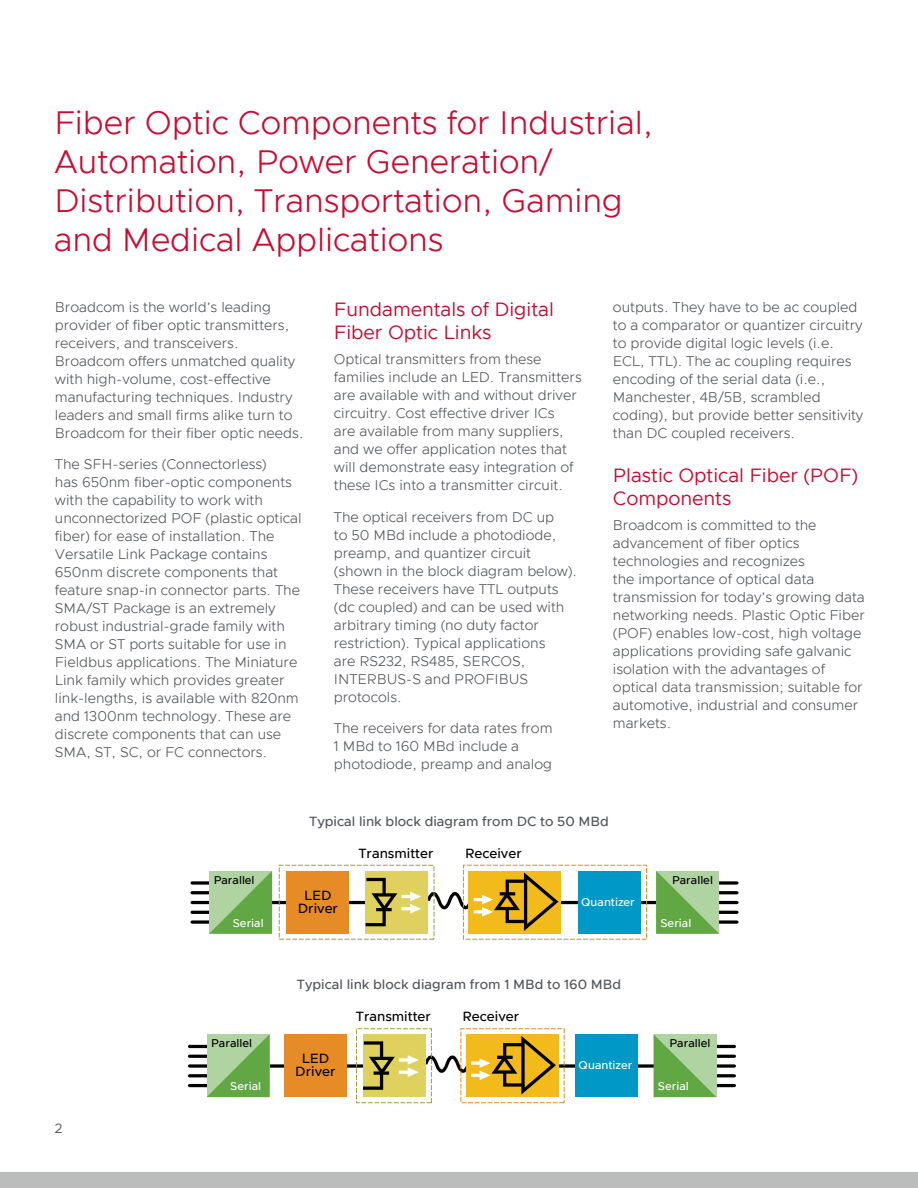
<style>
.page{position:relative;width:918px;height:1188px;background:#fff}
.page>*{position:absolute;margin:0;border:0;box-sizing:border-box;transform-origin:0 0}
.t1{font:300 33px/39px "Metropolis";color:#cc092f}
.t2{font:19.5px/23.4px "Metropolis";color:#cc092f}
.t3{font:300 14.25px/18px "Metropolis";color:#53565a}
.t4{font:500 13.5px "Metropolis";color:#53565a}
.t5{font:500 13.5px/13px "Metropolis";color:#000;text-align:center}
.t6{font:13.5px "Metropolis";color:#53565a}
.t7{font:500 11.4px "Metropolis";color:#fff}
.t8{font:500 11.4px "Metropolis";color:#000}
</style>
<div class="page">
<div style="left:0;top:1172px;width:918px;height:16px;background:#bbbcbc"></div>
<hr style="left:270px;top:901px;width:18px;height:3px;background:#000">
<hr style="left:348px;top:901px;width:18px;height:3px;background:#000">
<hr style="left:560px;top:901px;width:18px;height:3px;background:#000">
<hr style="left:639px;top:901px;width:18px;height:3px;background:#000">
<svg style="left:719px;top:881px;width:18px;height:4px"></svg>
<svg style="left:192px;top:881px;width:17px;height:4px"></svg>
<hr style="left:719px;top:891px;width:18px;height:3px;background:#000">
<hr style="left:192px;top:891px;width:18px;height:3px;background:#000">
<hr style="left:719px;top:901px;width:18px;height:3px;background:#000">
<hr style="left:192px;top:901px;width:18px;height:3px;background:#000">
<hr style="left:719px;top:911px;width:18px;height:3px;background:#000">
<hr style="left:192px;top:911px;width:18px;height:3px;background:#000">
<svg style="left:719px;top:920px;width:18px;height:4px"></svg>
<svg style="left:192px;top:920px;width:17px;height:4px"></svg>
<div style="left:287px;top:871px;width:62px;height:63px;background:#e68b26"></div>
<svg style="left:209px;top:871px;width:63px;height:63px;background:#88bd73"></svg>
<div style="left:578px;top:871px;width:63px;height:63px;background:#0098c7"></div>
<div style="left:366px;top:871px;width:62px;height:63px;background:#e0d15f"></div>
<svg style="left:656px;top:871px;width:63px;height:63px;background:#88bd73"></svg>
<svg style="left:362px;top:876px;width:36px;height:52px"></svg>
<hr style="left:376px;top:908px;width:16px;height:3px;background:#000">
<hr style="left:401px;top:895px;width:14px;height:3px;background:#fff">
<hr style="left:401px;top:907px;width:14px;height:3px;background:#fff">
<svg style="left:410px;top:869px;width:151px;height:66px"></svg>
<div style="left:279px;top:865px;width:155px;height:75px;border:1px dashed #9da03a"></div>
<div style="left:463px;top:865px;width:184px;height:75px;border:1px dashed #e68b26"></div>
<svg style="left:270px;top:1064px;width:14px;height:4px"></svg>
<svg style="left:347px;top:1064px;width:13px;height:4px"></svg>
<svg style="left:558px;top:1064px;width:17px;height:4px"></svg>
<svg style="left:638px;top:1064px;width:16px;height:4px"></svg>
<hr style="left:716px;top:1045px;width:18px;height:3px;background:#000">
<hr style="left:190px;top:1045px;width:17px;height:3px;background:#000">
<hr style="left:716px;top:1055px;width:18px;height:3px;background:#000">
<hr style="left:190px;top:1055px;width:17px;height:3px;background:#000">
<svg style="left:716px;top:1064px;width:18px;height:4px"></svg>
<svg style="left:190px;top:1064px;width:17px;height:4px"></svg>
<hr style="left:716px;top:1074px;width:18px;height:3px;background:#000">
<hr style="left:190px;top:1074px;width:17px;height:3px;background:#000">
<hr style="left:716px;top:1084px;width:18px;height:3px;background:#000">
<hr style="left:190px;top:1084px;width:17px;height:3px;background:#000">
<div style="left:284px;top:1034px;width:63px;height:63px;background:#e68b26"></div>
<svg style="left:207px;top:1034px;width:63px;height:63px;background:#88bd73"></svg>
<div style="left:575px;top:1034px;width:63px;height:63px;background:#0098c7"></div>
<div style="left:363px;top:1034px;width:63px;height:63px;background:#e0d15f"></div>
<div style="left:466px;top:1034px;width:92px;height:63px;background:#f2ba1a"></div>
<svg style="left:654px;top:1034px;width:62px;height:63px;background:#88bd73"></svg>
<svg style="left:360px;top:1041px;width:35px;height:49px"></svg>
<svg style="left:374px;top:1071px;width:15px;height:4px"></svg>
<svg style="left:399px;top:1058px;width:8px;height:4px"></svg>
<svg style="left:407px;top:1055px;width:66px;height:22px"></svg>
<hr style="left:399px;top:1071px;width:14px;height:3px;background:#fff">
<hr style="left:471px;top:1074px;width:14px;height:3px;background:#fff">
<svg style="left:479px;top:1036px;width:77px;height:59px"></svg>
<svg style="left:471px;top:1061px;width:14px;height:4px"></svg>
<div style="left:356px;top:1028px;width:76px;height:75px;border:1px dashed #9da03a"></div>
<div style="left:460px;top:1028px;width:105px;height:75px;border:1px dashed #e68b26"></div>
<h1 class="t1" style="left:54px;top:103px;width:601px">Fiber Optic Components for Industrial, Automation, Power Generation/ Distribution, Transportation, Gaming and Medical Applications</h1>
<p class="t3" style="left:55px;top:298px;width:250px">Broadcom is the world’s leading provider of fiber optic transmitters, receivers, and transceivers.<br>Broadcom offers unmatched quality with high-volume, cost-effective manufacturing techniques. Industry leaders and small firms alike turn to Broadcom for their fiber optic needs.</p>
<p class="t3" style="left:55px;top:455px;width:248px">The SFH-series (Connectorless)<br>has 650nm fiber-optic components with the capability to work with unconnectorized POF (plastic optical fiber) for ease of installation. The Versatile Link Package contains 650nm discrete components that feature snap-in connector parts. The SMA/ST Package is an extremely robust industrial-grade family with SMA or ST ports suitable for use in Fieldbus applications. The Miniature Link family which provides greater link-lengths, is available with 820nm and 1300nm technology. These are discrete components that can use SMA, ST, SC, or FC connectors.</p>
<h2 class="t2" style="left:334px;top:298px;width:222px">Fundamentals of Digital<br>Fiber Optic Links</h2>
<p class="t3" style="left:334px;top:350px;width:249px">Optical transmitters from these families include an LED. Transmitters are available with and without driver circuitry. Cost effective driver ICs<br>are available from many suppliers, and we offer application notes that will demonstrate easy integration of these ICs into a transmitter circuit.</p>
<p class="t3" style="left:334px;top:508px;width:245px">The optical receivers from DC up<br>to 50 MBd include a photodiode, preamp, and quantizer circuit (shown in the block diagram below).<br>These receivers have TTL outputs (dc coupled) and can be used with arbitrary timing (no duty factor restriction). Typical applications<br>are RS232, RS485, SERCOS,<br>INTERBUS-S and PROFIBUS protocols.</p>
<p class="t3" style="left:334px;top:719px;width:220px">The receivers for data rates from<br>1 MBd to 160 MBd include a photodiode, preamp and analog</p>
<p class="t3" style="left:613px;top:298px;width:252px">outputs. They have to be ac coupled to a comparator or quantizer circuitry to provide digital logic levels (i.e.<br>ECL, TTL). The ac coupling requires encoding of the serial data (i.e., Manchester, 4B/5B, scrambled coding), but provide better sensitivity than DC coupled receivers.</p>
<h2 class="t2" style="left:613px;top:463px;width:247px">Plastic Optical Fiber (POF)<br>Components</h2>
<p class="t3" style="left:613px;top:516px;width:254px">Broadcom is committed to the advancement of fiber optics technologies and recognizes<br>the importance of optical data transmission for today’s growing data networking needs. Plastic Optic Fiber (POF) enables low-cost, high voltage applications providing safe galvanic isolation with the advantages of optical data transmission; suitable for automotive, industrial and consumer markets.</p>
<p class="t4" style="left:309px;top:813px;width:301px">Typical link block diagram from DC to 50 MBd</p>
<p class="t6" style="left:55px;top:1120px;width:9px">2</p>
<p class="t5" style="left:358px;top:847px;width:77px">Transmitter</p>
<p class="t5" style="left:465px;top:847px;width:58px">Receiver</p>
<p class="t8" style="left:214px;top:872px;width:42px">Parallel</p>
<p class="t5" style="left:295px;top:881px;width:42px">Driver</p>
<p class="t5" style="left:298px;top:888px;width:42px">LED<br>Driver</p>
<p class="t7" style="left:581px;top:894px;width:55px">Quantizer</p>
<p class="t8" style="left:672px;top:872px;width:42px">Parallel</p>
<p class="t7" style="left:233px;top:916px;width:32px">Serial</p>
<p class="t7" style="left:661px;top:916px;width:32px">Serial</p>
<p class="t4" style="left:297px;top:976px;width:326px">Typical link block diagram from 1 MBd to 160 MBd</p>
<p class="t5" style="left:356px;top:1010px;width:77px">Transmitter</p>
<p class="t5" style="left:463px;top:1010px;width:58px">Receiver</p>
<p class="t8" style="left:211px;top:1036px;width:42px">Parallel</p>
<p class="t8" style="left:669px;top:1036px;width:42px">Parallel</p>
<p class="t7" style="left:230px;top:1079px;width:32px">Serial</p>
<p class="t5" style="left:295px;top:1052px;width:42px">LED<br>Driver</p>
<p class="t7" style="left:579px;top:1058px;width:55px">Quantizer</p>
<p class="t5" style="left:304px;top:1072px;width:29px">LED</p>
<p class="t7" style="left:658px;top:1079px;width:32px">Serial</p>
</div>
